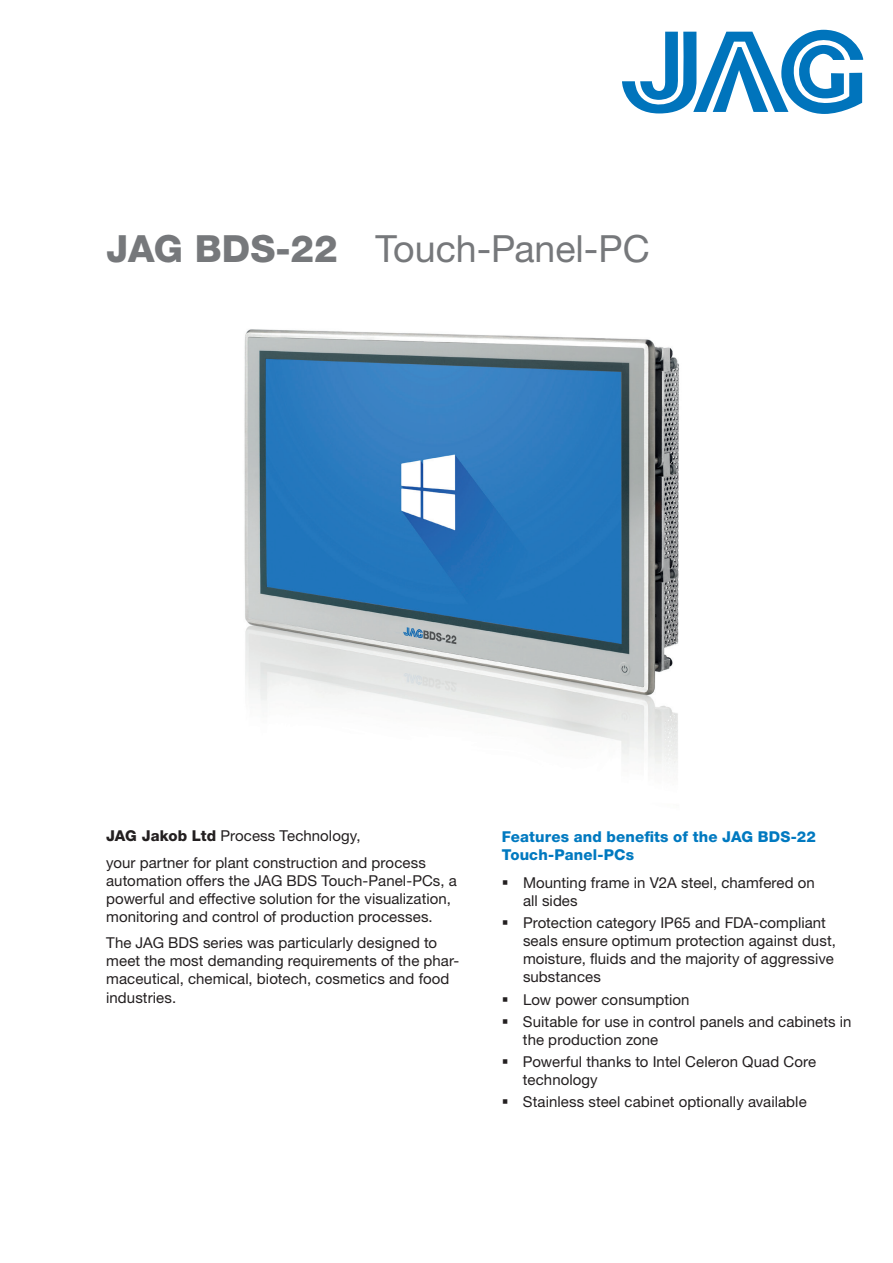
<style>
.page{position:relative;width:893px;height:1263px;background:#fff}
.page>*{position:absolute;margin:0;border:0;box-sizing:border-box;transform-origin:0 0}
.t1{font:37.5px "Helvetica Neue LTW1 G";color:#76787b}
.t2{font:15px/18px "Helvetica Neue LTW1 G";letter-spacing:.005em;color:#231f20}
.t3{font:800 15px/18px "Helvetica Neue LTW1 G";letter-spacing:.01em;color:#0079c0}
.s1{font-weight:800}
</style>
<div class="page">
<svg style="left:622px;top:30px;width:241px;height:84px"></svg>
<img style="left:244px;top:329px;width:435px;height:438px">
<h1 class="t1" style="left:106px;top:226px;width:545px"><span class="s1">JAG BDS-22</span> Touch-Panel-PC</h1>
<p class="t2" style="left:106px;top:823px;width:321px;line-height:26.5px"><span class="s1">JAG Jakob Ltd</span> Process Technology,<br>your partner for plant construction and process</p>
<p class="t2" style="left:106px;top:871px;width:352px">automation offers the JAG BDS Touch-Panel-PCs, a powerful and effective solution for the visualization, monitoring and control of production processes.</p>
<p class="t2" style="left:106px;top:934px;width:355px">The JAG BDS series was particularly designed to meet the most demanding requirements of the phar&shy;maceutical, chemical, biotech, cosmetics and food industries.</p>
<p class="t3" style="left:502px;top:827px;width:316px">Features and benefits of the JAG BDS-22<br>Touch-Panel-PCs</p>
<p class="t2" style="left:523px;top:874px;width:293px">Mounting frame in V2A steel, chamfered on all sides</p>
<p class="t2" style="left:523px;top:914px;width:314px">Protection category IP65 and FDA-compliant seals ensure optimum protection against dust, moisture, fluids and the majority of aggressive substances</p>
<p class="t2" style="left:523px;top:988px;width:330px;line-height:22.2px">Low power consumption<br>Suitable for use in control panels and cabinets in</p>
<p class="t2" style="left:523px;top:1028px;width:295px;line-height:22.2px">the production zone<br>Powerful thanks to Intel Celeron Quad Core</p>
<p class="t2" style="left:523px;top:1068px;width:285px;line-height:22.2px">technology<br>Stainless steel cabinet optionally available</p>
</div>
